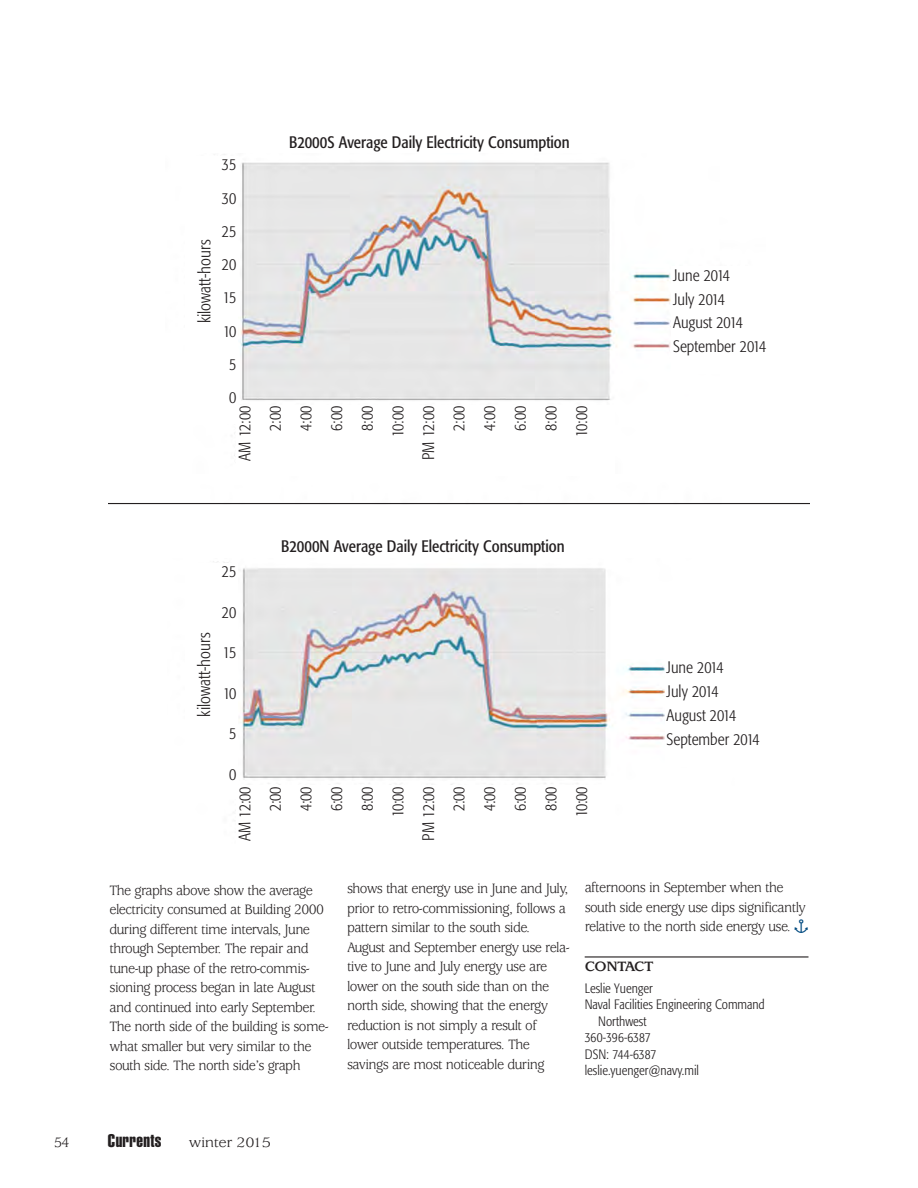
<style>
.page{position:relative;width:918px;height:1188px;background:#fff}
.page>*{position:absolute;margin:0;border:0;box-sizing:border-box;transform-origin:0 0}
.t1{font:18px "Helvetica Extra Compressed";letter-spacing:.02em;color:#231f20;scale:1.1 1}
.t2{font:300 condensed 17.1px "Formata";color:#231f20}
.t3{font:300 condensed 16.5px/30.6px "Formata";color:#231f20;text-align:right}
.t4{font:condensed 16.5px "Formata";color:#231f20}
.t5{font:15px/19.5px "Usherwood";letter-spacing:-.04em;color:#231f20;scale:.95 1}
.t6{font:15px "Usherwood";letter-spacing:-.04em;color:#231f20;scale:1.1 1}
.t7{font:700 15px "Usherwood";letter-spacing:-.03em;color:#231f20;scale:1.1 1}
.t8{font:300 condensed 13.5px "Formata";color:#231f20}
.s1{font-family:"Carta";font-size:21px;color:#004a80}
</style>
<div class="page">
<img style="left:224px;top:154px;width:447px;height:302px">
<img style="left:167px;top:504px;width:592px;height:281px">
<hr style="left:585px;top:956px;width:224px;height:2px;background:#231f20">
<hr style="left:108px;top:503px;width:702px;height:1px;background:#231f20">
<div style="left:103px;top:505px;width:640px;height:52px;background:#fff"></div>
<div style="left:236px;top:405px;width:379px;height:71px;background:#fff"></div>
<div style="left:185px;top:563px;width:53px;height:236px;background:#fff"></div>
<div style="left:185px;top:156px;width:53px;height:268px;background:#fff"></div>
<div style="left:665px;top:659px;width:118px;height:107px;background:#fff"></div>
<p class="t2" style="left:197px;top:323px;width:85px;rotate:-90deg">kilowatt-hours</p>
<p class="t3" style="left:222px;top:149px;width:16px;line-height:33.3px;text-align:center">35<br>30<br>25<br>20<br>15<br>10<br>5<br>0</p>
<p class="t4" style="left:289px;top:135px;width:282px">B2000S Average Daily Electricity Consumption</p>
<p class="t3" style="left:230px;top:461px;width:56px;rotate:-90deg">AM 12:00<br>2:00<br>4:00<br>6:00<br>8:00<br>10:00<br>PM 12:00<br>2:00<br>4:00<br>6:00<br>8:00<br>10:00</p>
<p class="t2" style="left:197px;top:717px;width:85px;rotate:-90deg">kilowatt-hours</p>
<p class="t3" style="left:222px;top:557px;width:16px">25</p>
<p class="t3" style="left:222px;top:598px;width:16px">20</p>
<p class="t3" style="left:223px;top:638px;width:15px">15</p>
<p class="t3" style="left:223px;top:679px;width:15px">10</p>
<p class="t3" style="left:229px;top:719px;width:9px">5</p>
<p class="t3" style="left:229px;top:760px;width:9px">0</p>
<p class="t4" style="left:281px;top:540px;width:285px">B2000N Average Daily Electricity Consumption</p>
<p class="t3" style="left:230px;top:841px;width:56px;rotate:-90deg">AM 12:00<br>2:00<br>4:00<br>6:00<br>8:00<br>10:00<br>PM 12:00<br>2:00<br>4:00<br>6:00<br>8:00<br>10:00</p>
<p class="t3" style="left:673px;top:264px;width:95px;line-height:23.9px;text-align:left">June 2014<br>July 2014<br>August 2014<br>September 2014</p>
<p class="t3" style="left:667px;top:657px;width:95px;line-height:23.9px;text-align:left">June 2014<br>July 2014<br>August 2014<br>September 2014</p>
<p class="t5" style="left:110px;top:882px;width:232px">The graphs above show the average electricity consumed at Building 2000 during different time intervals, June through September. The repair and tune-up phase of the retro-commis&shy;sioning process began in late August and continued into early September.<br>The north side of the building is some&shy;what smaller but very similar to the south side. The north side’s graph</p>
<p class="t5" style="left:347px;top:880px;width:236px">shows that energy use in June and July, prior to retro-commissioning, follows a pattern similar to the south side.<br>August and September energy use rela&shy;tive to June and July energy use are lower on the south side than on the north side, showing that the energy reduction is not simply a result of lower outside temperatures. The savings are most noticeable during</p>
<p class="t5" style="left:585px;top:879px;width:237px">afternoons in September when the south side energy use dips significantly relative to the north side energy use. <span class="s1">-</span></p>
<p class="t7" style="left:585px;top:961px;width:64px">CONTACT</p>
<p class="t8" style="left:585px;top:982px;width:70px">Leslie Yuenger</p>
<p class="t8" style="left:585px;top:999px;width:182px">Naval Facilities Engineering Command</p>
<p class="t8" style="left:598px;top:1015px;width:50px">Northwest</p>
<p class="t8" style="left:585px;top:1032px;width:68px">360-396-6387</p>
<p class="t8" style="left:585px;top:1048px;width:73px">DSN: 744-6387</p>
<p class="t8" style="left:585px;top:1065px;width:116px">leslie.yuenger@navy.mil</p>
<p class="t5" style="left:54px;top:1134px;width:18px">54</p>
<p class="t1" style="left:108px;top:1134px;width:50px">Currents</p>
<p class="t6" style="left:189px;top:1137px;width:76px">winter 2015</p>
</div>
